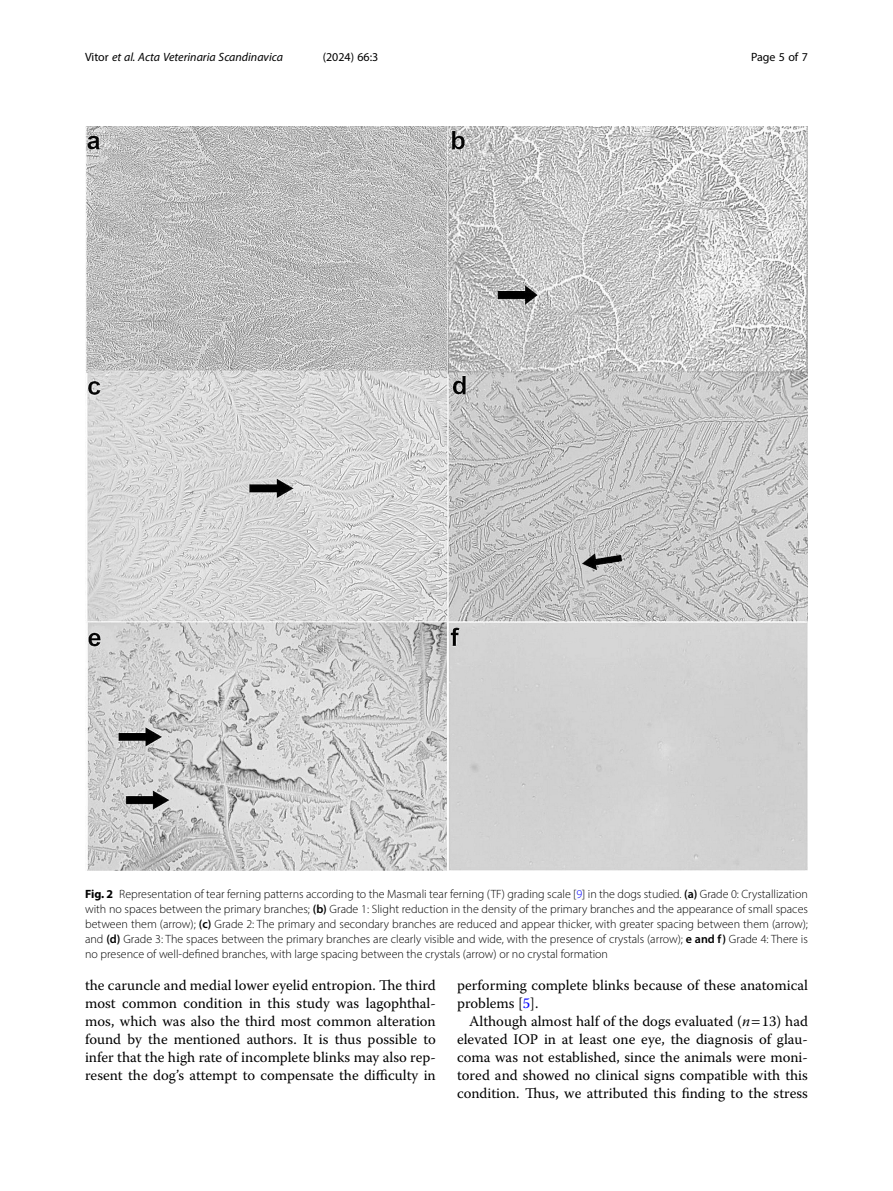
<style>
.page{position:relative;width:893px;height:1191px;background:#fff}
.page>*{position:absolute;margin:0;border:0;box-sizing:border-box;transform-origin:0 0}
.Body_Text_Indent{font:14.7px/18px "Warnock Pro";color:#000;text-align:justify}
.Figure_Caption{font:300 12px/15px "Myriad Pro";color:#000;text-align:justify}
.t1{font:italic 12px "Myriad Pro";color:#000}
.t2{font:12px "Myriad Pro";color:#000}
.s1{font-style:normal}
.s2{font-weight:700}
.s3{color:#00f}
.s4{font-weight:600}
.s5{font-style:italic}
</style>
<div class="page">
<img style="left:85px;top:126px;width:723px;height:744px">
<p class="t1" style="left:85px;top:50px;width:199px"><span class="s1">Vitor</span> et al. Acta Veterinaria Scandinavica</p>
<p class="t2" style="left:323px;top:50px;width:57px">(2024) 66:3</p>
<p class="t2" style="left:751px;top:50px;width:58px">Page 5 of 7</p>
<p class="Figure_Caption" style="left:85px;top:886px;width:724px"><span class="s2">Fig. 2</span> Representation of tear ferning patterns according to the Masmali tear ferning (TF) grading scale [<span class="s3">9</span>] in the dogs studied. <span class="s4">(a)</span> Grade 0: Crystallization with no spaces between the primary branches; <span class="s4">(b)</span> Grade 1: Slight reduction in the density of the primary branches and the appearance of small spaces between them (arrow); <span class="s4">(c)</span> Grade 2: The primary and secondary branches are reduced and appear thicker, with greater spacing between them (arrow); and <span class="s4">(d)</span> Grade 3: The spaces between the primary branches are clearly visible and wide, with the presence of crystals (arrow); <span class="s4">e and f)</span> Grade 4: There is no presence of well-defined branches, with large spacing between the crystals (arrow) or no crystal formation</p>
<p class="Body_Text_Indent" style="left:85px;top:976px;width:352px">the caruncle and medial lower eyelid entropion. The third most common condition in this study was lagophthal&shy;mos, which was also the third most common alteration found by the mentioned authors. It is thus possible to infer that the high rate of incomplete blinks may also rep&shy;resent the dog’s attempt to compensate the difficulty in</p>
<p class="Body_Text_Indent" style="left:457px;top:976px;width:352px">performing complete blinks because of these anatomical problems [<span class="s3">5</span>].</p>
<p class="Body_Text_Indent" style="left:457px;top:1012px;width:352px;text-indent:12px">Although almost half of the dogs evaluated (<span class="s5">n</span> 13) had elevated IOP in at least one eye, the diagnosis of glau&shy;coma was not established, since the animals were moni&shy;tored and showed no clinical signs compatible with this condition. Thus, we attributed this finding to the stress</p>
</div>
